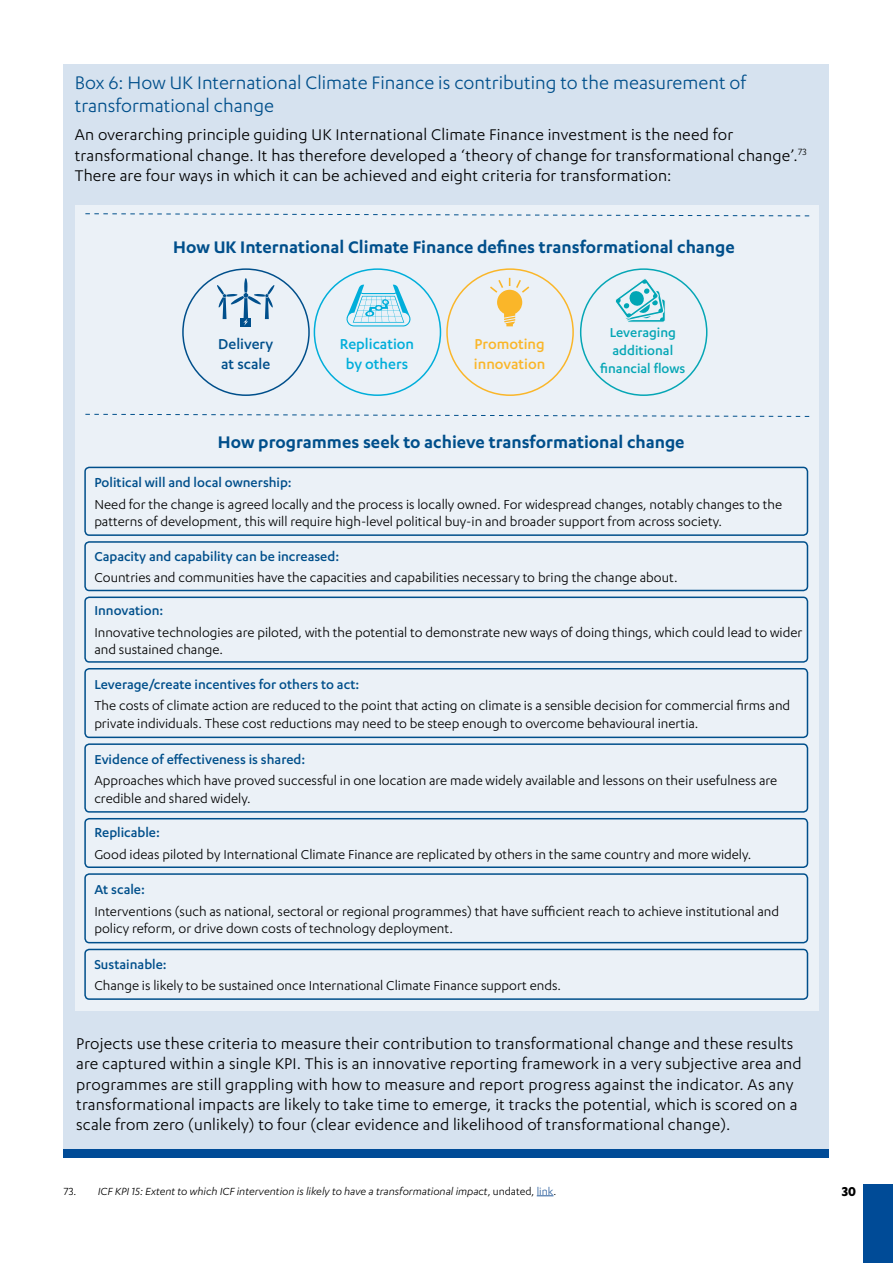
<style>
.page{position:relative;width:893px;height:1263px;background:#fff}
.page>*{position:absolute;margin:0;border:0;box-sizing:border-box;transform-origin:0 0}
.t1{font:21px/22.5px "Karbon";color:#004f8b}
.t2{font:600 19.5px "Karbon";color:#004f8b}
.t3{font:18px/20.2px "Karbon";letter-spacing:.01em;color:#000}
.t4{font:500 16.5px/19.8px "Karbon";color:#00aeda;text-align:center}
.t5{font:500 16.5px/19.8px "Karbon";color:#fab629}
.t6{font:500 16.5px/19.8px "Karbon";color:#004f8b}
.t7{font:15px/17.2px "Karbon";color:#000}
.t8{font:500 15px "Karbon";color:#004f8b}
.t9{font:500 15px/18px "Karbon";color:#05a6b5;text-align:center}
.t10{font:700 15px "Karbon";color:#000}
.t11{font:italic 12px "Karbon";color:#000}
.s1{font-style:normal}
.s2{font-style:normal;color:#275b9b}
</style>
<div class="page">
<div style="left:863px;top:1184px;width:30px;height:79px;background:#004b97"></div>
<div style="left:64px;top:64px;width:765px;height:1090px;background:#d6e2ef"></div>
<div style="left:64px;top:1149px;width:765px;height:8px;background:#004b97"></div>
<div style="left:75px;top:206px;width:743px;height:805px;background:#ebf1f7"></div>
<svg style="left:346px;top:284px;width:65px;height:43px"></svg>
<svg style="left:490px;top:278px;width:39px;height:48px"></svg>
<svg style="left:615px;top:279px;width:50px;height:43px"></svg>
<hr style="left:244px;top:278px;width:3px;height:17px;background:#004f8c;border-radius:50%">
<svg style="left:217px;top:285px;width:57px;height:42px"></svg>
<svg style="left:85px;top:414px;width:725px;height:3px"></svg>
<svg style="left:85px;top:213px;width:725px;height:4px"></svg>
<div style="left:84px;top:467px;width:724px;height:69px;border:2px solid #004f8b;border-radius:4px"></div>
<div style="left:84px;top:541px;width:724px;height:50px;border:2px solid #004f8b;border-radius:4px"></div>
<div style="left:84px;top:596px;width:724px;height:67px;border:2px solid #004f8b;border-radius:4px"></div>
<div style="left:84px;top:668px;width:724px;height:70px;border:2px solid #004f8b;border-radius:4px"></div>
<div style="left:84px;top:743px;width:724px;height:70px;border:2px solid #004f8b;border-radius:4px"></div>
<div style="left:84px;top:818px;width:724px;height:50px;border:2px solid #004f8b;border-radius:4px"></div>
<div style="left:84px;top:873px;width:724px;height:70px;border:2px solid #004f8b;border-radius:4px"></div>
<div style="left:84px;top:949px;width:724px;height:51px;border:2px solid #004f8b;border-radius:4px"></div>
<svg style="left:537px;top:1195px;width:16px;height:1px"></svg>
<h1 class="t1" style="left:75px;top:71px;width:673px">Box 6: How UK International Climate Finance is contributing to the measurement of transformational change</h1>
<p class="t3" style="left:75px;top:124px;width:733px">An overarching principle guiding UK International Climate Finance investment is the need for transformational change. It has therefore developed a ‘theory of change for transformational change’.<sup>73<br></sup>There are four ways in which it can be achieved and eight criteria for transformation:</p>
<h2 class="t2" style="left:173px;top:236px;width:563px">How UK International Climate Finance defines transformational change</h2>
<p class="t6" style="left:218px;top:333px;width:57px">Delivery at scale</p>
<p class="t4" style="left:340px;top:333px;width:76px">Replication by others</p>
<p class="t9" style="left:600px;top:323px;width:87px">Leveraging additional financial flows</p>
<p class="t5" style="left:474px;top:333px;width:73px">Promoting innovation</p>
<h2 class="t2" style="left:218px;top:431px;width:468px">How programmes seek to achieve transformational change</h2>
<p class="t8" style="left:94px;top:474px;width:199px">Political will and local ownership:</p>
<p class="t7" style="left:94px;top:495px;width:689px">Need for the change is agreed locally and the process is locally owned. For widespread changes, notably changes to the patterns of development, this will require high-level political buy-in and broader support from across society.</p>
<p class="t8" style="left:94px;top:548px;width:246px">Capacity and capability can be increased:</p>
<p class="t7" style="left:94px;top:568px;width:585px">Countries and communities have the capacities and capabilities necessary to bring the change about.</p>
<p class="t8" style="left:94px;top:602px;width:70px">Innovation:</p>
<p class="t7" style="left:94px;top:623px;width:709px">Innovative technologies are piloted, with the potential to demonstrate new ways of doing things, which could lead to wider and sustained change.</p>
<p class="t8" style="left:94px;top:676px;width:266px">Leverage/create incentives for others to act:</p>
<p class="t7" style="left:94px;top:697px;width:697px">The costs of climate action are reduced to the point that acting on climate is a sensible decision for commercial firms and private individuals. These cost reductions may need to be steep enough to overcome behavioural inertia.</p>
<p class="t8" style="left:94px;top:751px;width:212px">Evidence of effectiveness is shared:</p>
<p class="t7" style="left:94px;top:772px;width:684px">Approaches which have proved successful in one location are made widely available and lessons on their usefulness are credible and shared widely.</p>
<p class="t8" style="left:94px;top:824px;width:67px">Replicable:</p>
<p class="t7" style="left:94px;top:845px;width:658px">Good ideas piloted by International Climate Finance are replicated by others in the same country and more widely.</p>
<p class="t8" style="left:94px;top:881px;width:52px">At scale:</p>
<p class="t7" style="left:94px;top:902px;width:686px">Interventions (such as national, sectoral or regional programmes) that have sufficient reach to achieve institutional and policy reform, or drive down costs of technology deployment.</p>
<p class="t8" style="left:94px;top:956px;width:74px">Sustainable:</p>
<p class="t7" style="left:94px;top:976px;width:468px">Change is likely to be sustained once International Climate Finance support ends.</p>
<p class="t3" style="left:76px;top:1033px;width:727px">Projects use these criteria to measure their contribution to transformational change and these results are captured within a single KPI. This is an innovative reporting framework in a very subjective area and programmes are still grappling with how to measure and report progress against the indicator. As any transformational impacts are likely to take time to emerge, it tracks the potential, which is scored on a scale from zero (unlikely) to four (clear evidence and likelihood of transformational change).</p>
<p class="t11" style="left:64px;top:1184px;width:494px"><span class="s1">73.</span> ICF KPI 15: Extent to which ICF intervention is likely to have a transformational impact<span class="s1">, undated,</span> <span class="s2">link</span><span class="s1">.</span></p>
<p class="t10" style="left:842px;top:1183px;width:16px">30</p>
</div>
